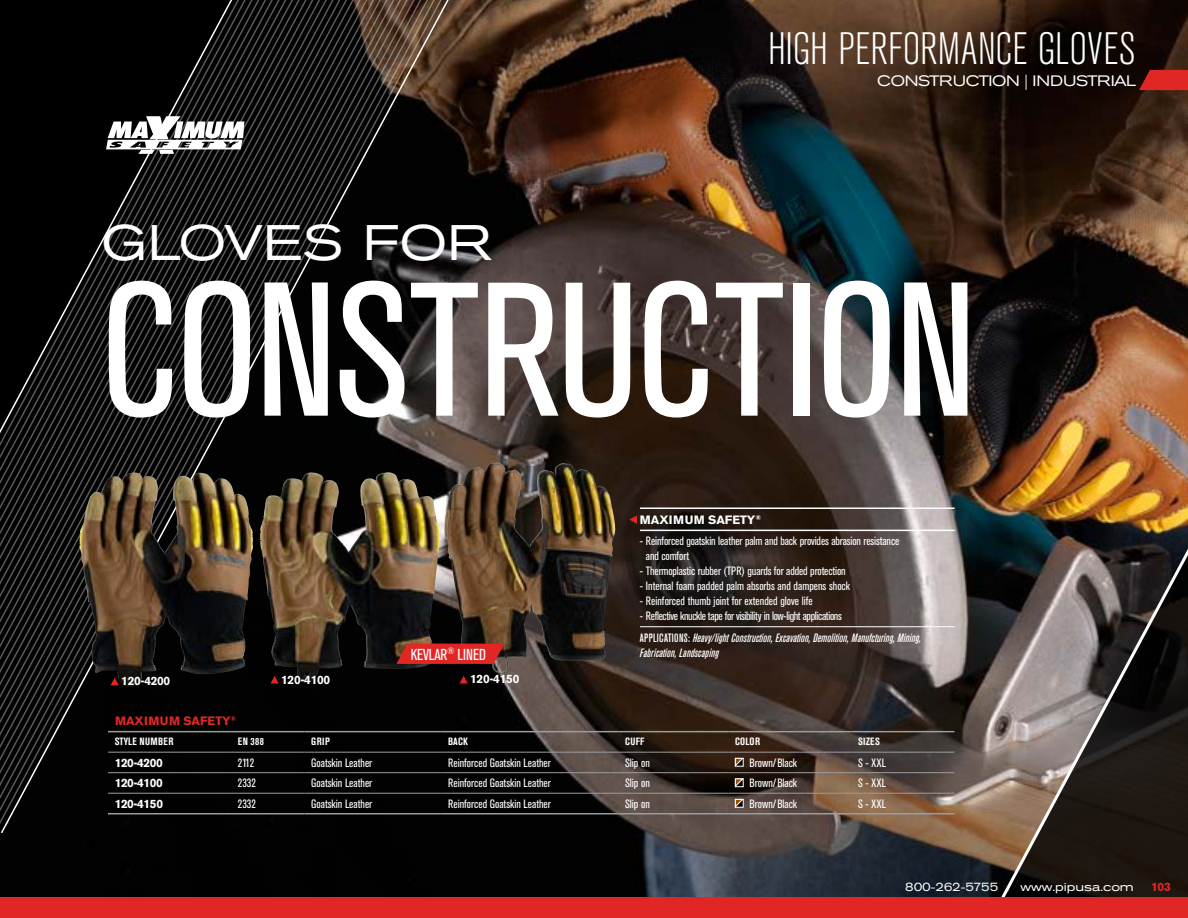
<style>
.page{position:relative;width:1188px;height:918px;background:#fff}
.page>*{position:absolute;margin:0;border:0;box-sizing:border-box;transform-origin:0 0}
.t1{font:condensed 188.4px "Akzidenz Grotesk BE";letter-spacing:-.015em;color:#fff}
.t2{font:expanded 49.5px "Akzidenz Grotesk BE";letter-spacing:.005em;color:#fff}
.t3{font:300 condensed 45px "Akzidenz Grotesk BE";color:#fff}
.t4{font:condensed 15.75px "Akzidenz Grotesk BE";letter-spacing:-.01em;color:#fff}
.t5{font:expanded 15px "Akzidenz Grotesk BE";letter-spacing:-.02em;color:#fff}
.t6{font:condensed 12px/15px "Akzidenz Grotesk BE";color:#fff}
.t7{font:italic 500 condensed 12px/21.8px "Akzidenz Grotesk BE";color:#fff}
.t8{font:700 12px "Akzidenz Grotesk BE";letter-spacing:-.03em;color:#fff}
.t9{font:expanded 12px "Akzidenz Grotesk BE";letter-spacing:-.01em;color:#fff}
.t10{font:700 12px "Akzidenz Grotesk BE";color:#e12726}
.t11{font:700 12px "Akzidenz Grotesk BE";color:#fff}
.t12{font:700 condensed 10.5px "Akzidenz Grotesk BE";letter-spacing:.035em;color:#fff}
.s1{font-weight:400;font-style:normal}
.s2{font-style:normal}
</style>
<div class="page">
<img style="left:452px;top:0;width:736px;height:898px">
<svg style="left:418px;top:0;width:34px;height:898px;background:#302822"></svg>
<svg style="left:0;top:0;width:418px;height:898px;background:#13110f"></svg>
<img style="left:260px;top:472px;width:124px;height:128px">
<img style="left:444px;top:463px;width:162px;height:211px">
<svg style="left:460px;top:676px;width:8px;height:7px"></svg>
<hr style="left:640px;top:507px;width:315px;height:2px;background:#fff">
<hr style="left:640px;top:530px;width:315px;height:1px;background:#fff">
<hr style="left:640px;top:626px;width:315px;height:1px;background:#fff">
<svg style="left:629px;top:515px;width:8px;height:9px"></svg>
<svg style="left:271px;top:676px;width:8px;height:8px"></svg>
<img style="left:80px;top:473px;width:86px;height:214px">
<svg style="left:111px;top:678px;width:8px;height:7px"></svg>
<svg style="left:396px;top:644px;width:108px;height:20px;background:#d22927"></svg>
<hr style="left:108px;top:731px;width:123px;height:1px;background:#9b9d9f">
<hr style="left:231px;top:731px;width:74px;height:1px;background:#9b9d9f">
<hr style="left:305px;top:731px;width:136px;height:1px;background:#9b9d9f">
<hr style="left:441px;top:731px;width:177px;height:1px;background:#9b9d9f">
<hr style="left:618px;top:731px;width:110px;height:1px;background:#9b9d9f">
<hr style="left:728px;top:731px;width:123px;height:1px;background:#9b9d9f">
<hr style="left:851px;top:731px;width:103px;height:1px;background:#9b9d9f">
<hr style="left:108px;top:813px;width:123px;height:1px;background:#9b9d9f">
<hr style="left:231px;top:813px;width:74px;height:1px;background:#9b9d9f">
<hr style="left:305px;top:813px;width:136px;height:1px;background:#9b9d9f">
<hr style="left:441px;top:813px;width:177px;height:1px;background:#9b9d9f">
<hr style="left:618px;top:813px;width:110px;height:1px;background:#9b9d9f">
<hr style="left:728px;top:813px;width:123px;height:1px;background:#9b9d9f">
<hr style="left:851px;top:813px;width:103px;height:1px;background:#9b9d9f">
<hr style="left:108px;top:752px;width:123px;height:1px;background:#9b9d9f">
<hr style="left:231px;top:752px;width:74px;height:1px;background:#9b9d9f">
<hr style="left:305px;top:752px;width:136px;height:1px;background:#9b9d9f">
<hr style="left:441px;top:752px;width:177px;height:1px;background:#9b9d9f">
<hr style="left:618px;top:752px;width:110px;height:1px;background:#9b9d9f">
<hr style="left:728px;top:752px;width:123px;height:1px;background:#9b9d9f">
<hr style="left:851px;top:752px;width:103px;height:1px;background:#9b9d9f">
<hr style="left:108px;top:772px;width:123px;height:1px;background:#9b9d9f">
<hr style="left:231px;top:772px;width:74px;height:1px;background:#9b9d9f">
<hr style="left:305px;top:772px;width:136px;height:1px;background:#9b9d9f">
<hr style="left:441px;top:772px;width:177px;height:1px;background:#9b9d9f">
<hr style="left:618px;top:772px;width:110px;height:1px;background:#9b9d9f">
<hr style="left:728px;top:772px;width:123px;height:1px;background:#9b9d9f">
<hr style="left:851px;top:772px;width:103px;height:1px;background:#9b9d9f">
<hr style="left:108px;top:793px;width:123px;height:1px;background:#9b9d9f">
<hr style="left:231px;top:793px;width:74px;height:1px;background:#9b9d9f">
<hr style="left:305px;top:793px;width:136px;height:1px;background:#9b9d9f">
<hr style="left:441px;top:793px;width:177px;height:1px;background:#9b9d9f">
<hr style="left:618px;top:793px;width:110px;height:1px;background:#9b9d9f">
<hr style="left:728px;top:793px;width:123px;height:1px;background:#9b9d9f">
<hr style="left:851px;top:793px;width:103px;height:1px;background:#9b9d9f">
<svg style="left:735px;top:758px;width:9px;height:9px"></svg>
<svg style="left:735px;top:778px;width:9px;height:10px"></svg>
<svg style="left:735px;top:799px;width:9px;height:10px"></svg>
<svg style="left:106px;top:116px;width:138px;height:38px"></svg>
<img style="left:951px;top:37px;width:237px;height:861px">
<div style="left:0;top:898px;width:1188px;height:20px;background:#e12726"></div>
<svg style="left:1139px;top:70px;width:49px;height:20px"></svg>
<h3 class="t3" style="left:768px;top:24px;width:369px">HIGH PERFORMANCE GLOVES</h3>
<p class="t5" style="left:877px;top:72px;width:260px">CONSTRUCTION | INDUSTRIAL</p>
<h2 class="t2" style="left:102px;top:214px;width:392px">GLOVES FOR</h2>
<h1 class="t1" style="left:100px;top:246px;width:878px">CONSTRUCTION</h1>
<p class="t8" style="left:121px;top:674px;width:50px">120-4200</p>
<p class="t8" style="left:281px;top:672px;width:50px">120-4100</p>
<p class="t10" style="left:115px;top:714px;width:123px">MAXIMUM SAFETY<sup>®</sup></p>
<h3 class="t4" style="left:411px;top:645px;width:77px">KEVLAR<sup>®</sup> LINED</h3>
<p class="t8" style="left:470px;top:672px;width:51px">120-4150</p>
<p class="t11" style="left:640px;top:513px;width:123px">MAXIMUM SAFETY<sup>®</sup></p>
<p class="t6" style="left:646px;top:534px;width:255px;text-indent:-6px">- Reinforced goatskin leather palm and back provides abrasion resistance and comfort</p>
<p class="t6" style="left:640px;top:564px;width:207px">- Thermoplastic rubber (TPR) guards for added protection</p>
<p class="t6" style="left:640px;top:579px;width:212px">- Internal foam padded palm absorbs and dampens shock</p>
<p class="t6" style="left:640px;top:594px;width:174px">- Reinforced thumb joint for extended glove life</p>
<p class="t7" style="left:640px;top:606px;width:283px"><span class="s1">- Reflective knuckle tape for visibility in low-light applications<br></span><span class="s2">APPLICATIONS:</span> Heavy/light Construction, Excavation, Demolition, Manufcturing, Mining,</p>
<p class="t7" style="left:640px;top:642px;width:80px">Fabrication, Landscaping</p>
<p class="t12" style="left:115px;top:735px;width:60px">STYLE NUMBER</p>
<p class="t12" style="left:238px;top:735px;width:28px">EN 388</p>
<p class="t12" style="left:311px;top:735px;width:20px">GRIP</p>
<p class="t12" style="left:448px;top:735px;width:21px">BACK</p>
<p class="t12" style="left:625px;top:735px;width:21px">CUFF</p>
<p class="t12" style="left:735px;top:735px;width:27px">COLOR</p>
<p class="t12" style="left:858px;top:735px;width:23px">SIZES</p>
<p class="t8" style="left:115px;top:755px;width:50px">120-4200</p>
<p class="t6" style="left:238px;top:755px;width:18px">2112</p>
<p class="t6" style="left:311px;top:755px;width:62px">Goatskin Leather</p>
<p class="t6" style="left:448px;top:755px;width:104px">Reinforced Goatskin Leather</p>
<p class="t6" style="left:625px;top:755px;width:26px">Slip on</p>
<p class="t6" style="left:750px;top:755px;width:49px">Brown/Black</p>
<p class="t6" style="left:858px;top:755px;width:29px">S - XXL</p>
<p class="t8" style="left:115px;top:776px;width:50px">120-4100</p>
<p class="t6" style="left:238px;top:776px;width:19px">2332</p>
<p class="t6" style="left:311px;top:776px;width:62px">Goatskin Leather</p>
<p class="t6" style="left:448px;top:776px;width:104px">Reinforced Goatskin Leather</p>
<p class="t6" style="left:625px;top:776px;width:26px">Slip on</p>
<p class="t6" style="left:750px;top:776px;width:49px">Brown/Black</p>
<p class="t6" style="left:858px;top:776px;width:29px">S - XXL</p>
<p class="t8" style="left:115px;top:796px;width:50px">120-4150</p>
<p class="t6" style="left:238px;top:796px;width:19px">2332</p>
<p class="t6" style="left:311px;top:796px;width:62px">Goatskin Leather</p>
<p class="t6" style="left:448px;top:796px;width:104px">Reinforced Goatskin Leather</p>
<p class="t6" style="left:625px;top:796px;width:26px">Slip on</p>
<p class="t6" style="left:750px;top:796px;width:49px">Brown/Black</p>
<p class="t6" style="left:858px;top:796px;width:29px">S - XXL</p>
<p class="t9" style="left:905px;top:880px;width:230px">800-262-5755 / www.pipusa.com</p>
<p class="t10" style="left:1151px;top:880px;width:21px">103</p>
</div>
